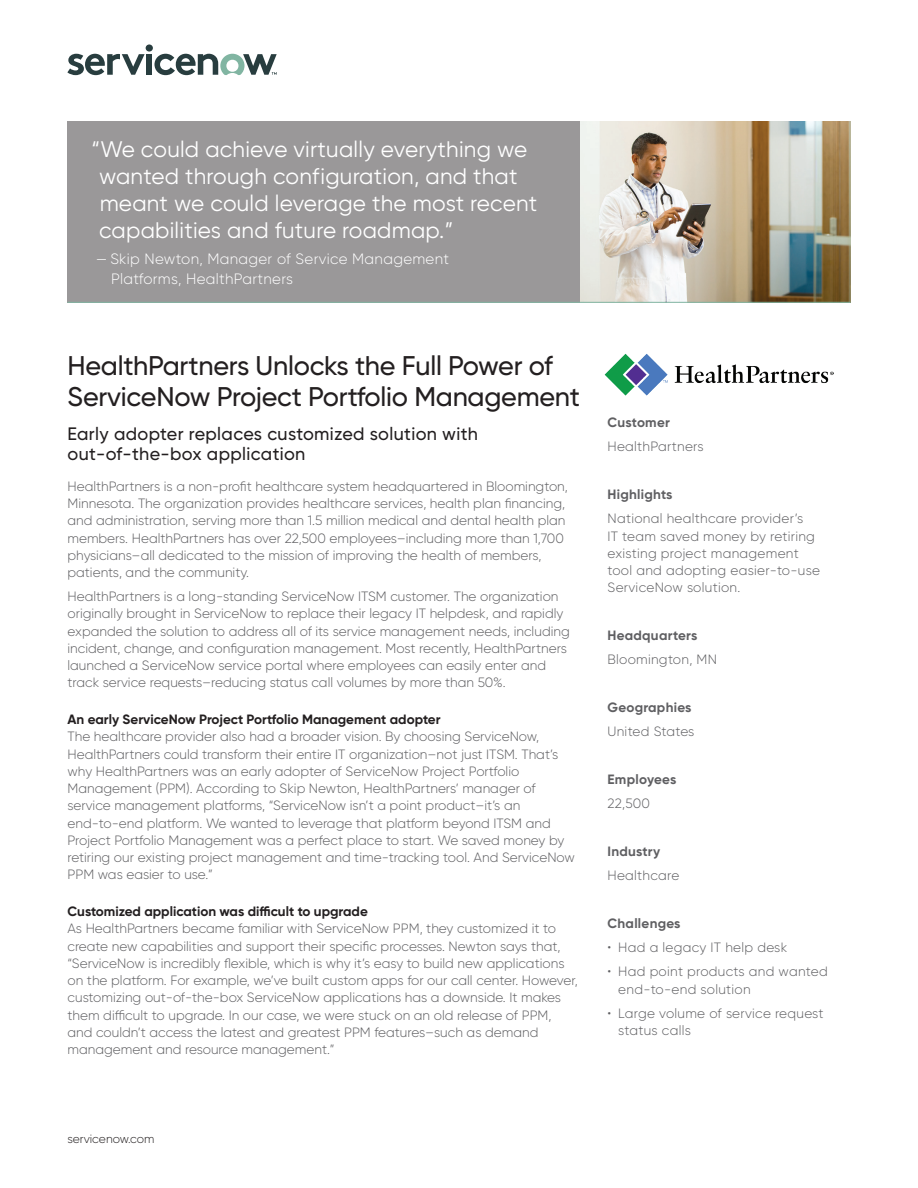
<style>
.page{position:relative;width:918px;height:1188px;background:#fff}
.page>*{position:absolute;margin:0;border:0;box-sizing:border-box;transform-origin:0 0}
.t1{font:500 27px/31.5px "Gilroy";letter-spacing:-.01em;color:#231f20}
.t2{font:22.5px/27px "Gilroy";letter-spacing:.01em;color:#fff}
.t3{font:500 18px/20.2px "Gilroy";letter-spacing:.02em;color:#231f20}
.t4{font:300 15px/19.5px "Gilroy";letter-spacing:.02em;color:#fff}
.t5{font:300 13.5px/17.2px "Gilroy";color:#5f5f62}
.t6{font:300 13.5px/17.2px "Gilroy";letter-spacing:.02em;color:#5f5f62}
.t7{font:700 13.5px "Gilroy";color:#231f20}
.t8{font:700 13.5px "Gilroy";letter-spacing:.02em;color:#5f5f62}
.t9{font:300 12px "Gilroy";color:#231f20}
</style>
<div class="page">
<div style="left:68px;top:122px;width:782px;height:181px;background:#9a9899"></div>
<img style="left:580px;top:122px;width:271px;height:181px">
<hr style="left:68px;top:302px;width:782px;height:1px;background:#81b5a2">
<img style="left:604px;top:353px;width:229px;height:43px">
<svg style="left:67px;top:54px;width:78px;height:21px"></svg>
<div style="left:146px;top:44px;width:7px;height:8px;background:#283d3f;border-radius:50%"></div>
<div style="left:147px;top:54px;width:5px;height:21px;background:#283d3f"></div>
<svg style="left:154px;top:54px;width:123px;height:21px"></svg>
<h2 class="t2" style="left:99px;top:135px;width:440px;text-indent:-7px">“We could achieve virtually everything we wanted through configuration, and that meant we could leverage the most recent capabilities and future roadmap.”</h2>
<p class="t4" style="left:111px;top:249px;width:340px;text-indent:-15px">— Skip Newton, Manager of Service Management<br>Platforms, HealthPartners</p>
<h1 class="t1" style="left:68px;top:349px;width:514px">HealthPartners Unlocks the Full Power of<br>ServiceNow Project Portfolio Management</h1>
<h3 class="t3" style="left:68px;top:423px;width:412px">Early adopter replaces customized solution with out-of-the-box application</h3>
<p class="t5" style="left:68px;top:477px;width:502px">HealthPartners is a non-profit healthcare system headquartered in Bloomington, Minnesota. The organization provides healthcare services, health plan financing, and administration, serving more than 1.5 million medical and dental health plan members. HealthPartners has over 22,500 employees–including more than 1,700 physicians–all dedicated to the mission of improving the health of members, patients, and the community.</p>
<p class="t5" style="left:68px;top:588px;width:504px">HealthPartners is a long-standing ServiceNow ITSM customer. The organization originally brought in ServiceNow to replace their legacy IT helpdesk, and rapidly expanded the solution to address all of its service management needs, including incident, change, and configuration management. Most recently, HealthPartners launched a ServiceNow service portal where employees can easily enter and track service requests–reducing status call volumes by more than 50%.</p>
<p class="t7" style="left:68px;top:711px;width:375px">An early ServiceNow Project Portfolio Management adopter</p>
<p class="t5" style="left:68px;top:728px;width:509px">The healthcare provider also had a broader vision. By choosing ServiceNow, HealthPartners could transform their entire IT organization–not just ITSM. That’s why HealthPartners was an early adopter of ServiceNow Project Portfolio Management (PPM). According to Skip Newton, HealthPartners’ manager of service management platforms, “ServiceNow isn’t a point product–it’s an end-to-end platform. We wanted to leverage that platform beyond ITSM and Project Portfolio Management was a perfect place to start. We saved money by retiring our existing project management and time-tracking tool. And ServiceNow PPM was easier to use.”</p>
<p class="t7" style="left:68px;top:903px;width:302px">Customized application was difficult to upgrade</p>
<p class="t5" style="left:68px;top:920px;width:512px">As HealthPartners became familiar with ServiceNow PPM, they customized it to create new capabilities and support their specific processes. Newton says that, “ServiceNow is incredibly flexible, which is why it’s easy to build new applications on the platform. For example, we’ve built custom apps for our call center. However, customizing out-of-the-box ServiceNow applications has a downside. It makes them difficult to upgrade. In our case, we were stuck on an old release of PPM, and couldn’t access the latest and greatest PPM features–such as demand management and resource management.”</p>
<p class="t8" style="left:608px;top:414px;width:64px">Customer</p>
<p class="t6" style="left:608px;top:438px;width:98px">HealthPartners</p>
<p class="t8" style="left:608px;top:486px;width:67px">Highlights</p>
<p class="t6" style="left:608px;top:510px;width:214px">National healthcare provider’s<br>IT team saved money by retiring existing project management tool and adopting easier-to-use<br>ServiceNow solution.</p>
<p class="t8" style="left:608px;top:627px;width:91px">Headquarters</p>
<p class="t6" style="left:608px;top:651px;width:111px">Bloomington, MN</p>
<p class="t8" style="left:608px;top:699px;width:85px">Geographies</p>
<p class="t5" style="left:608px;top:723px;width:89px">United States</p>
<p class="t8" style="left:608px;top:771px;width:70px">Employees</p>
<p class="t5" style="left:608px;top:795px;width:44px">22,500</p>
<p class="t8" style="left:608px;top:843px;width:54px">Industry</p>
<p class="t6" style="left:608px;top:867px;width:73px">Healthcare</p>
<p class="t8" style="left:608px;top:915px;width:75px">Challenges</p>
<p class="t6" style="left:608px;top:939px;width:181px">• Had a legacy IT help desk</p>
<p class="t6" style="left:618px;top:963px;width:211px;text-indent:-11px">• Had point products and wanted end-to-end solution</p>
<p class="t6" style="left:618px;top:1004px;width:207px;text-indent:-11px">• Large volume of service request status calls</p>
<p class="t9" style="left:68px;top:1132px;width:88px">servicenow.com</p>
</div>
